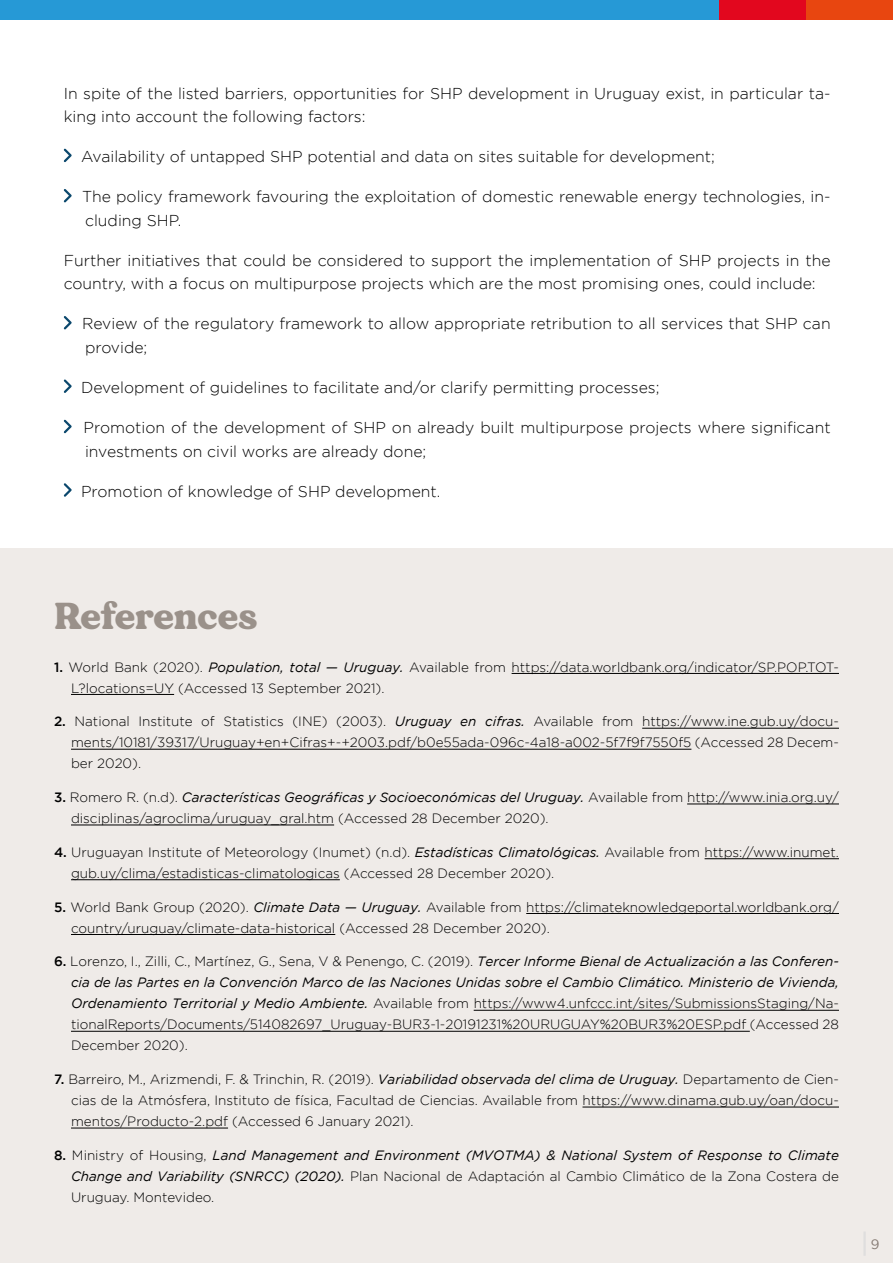
<style>
.page{position:relative;width:893px;height:1263px;background:#fff}
.page>*{position:absolute;margin:0;border:0;box-sizing:border-box;transform-origin:0 0}
.t1{font:37.5px "MADE Dillan";color:#9a918a}
.t2{font:300 15.75px/23.2px "Gotham";color:#000}
.t3{font:300 13.5px/21px "Gotham";color:#000}
.t4{font:italic 13.5px/21px "Gotham";color:#000;text-align:justify}
.t5{font:13.5px "Gotham";color:#827770}
.s1{font-weight:500}
.s2{font-weight:400;font-style:italic}
.s3{font-weight:500;font-style:normal}
.s4{font-weight:300;font-style:normal}
</style>
<div class="page">
<div style="left:0;top:549px;width:893px;height:714px;background:#efebe8"></div>
<hr style="left:863px;top:1231px;width:3px;height:25px;background:#dfdede">
<hr style="left:512px;top:673px;width:327px;height:1px;background:#000">
<hr style="left:71px;top:694px;width:103px;height:1px;background:#000">
<hr style="left:642px;top:728px;width:197px;height:1px;background:#000">
<hr style="left:71px;top:749px;width:620px;height:1px;background:#000">
<hr style="left:687px;top:804px;width:152px;height:1px;background:#000">
<hr style="left:71px;top:825px;width:263px;height:1px;background:#000">
<hr style="left:705px;top:858px;width:134px;height:1px;background:#000">
<hr style="left:71px;top:879px;width:269px;height:1px;background:#000">
<hr style="left:526px;top:913px;width:313px;height:1px;background:#000">
<hr style="left:71px;top:934px;width:264px;height:1px;background:#000">
<hr style="left:474px;top:1010px;width:365px;height:1px;background:#000">
<hr style="left:71px;top:1031px;width:679px;height:1px;background:#000">
<hr style="left:582px;top:1107px;width:257px;height:1px;background:#000">
<hr style="left:71px;top:1128px;width:157px;height:1px;background:#000">
<div style="left:0;top:0;width:719px;height:19px;background:#2699d6"></div>
<div style="left:806px;top:0;width:87px;height:19px;background:#e84610"></div>
<div style="left:719px;top:0;width:87px;height:19px;background:#e2071e"></div>
<svg style="left:63px;top:148px;width:9px;height:14px"></svg>
<svg style="left:63px;top:189px;width:9px;height:14px"></svg>
<svg style="left:63px;top:316px;width:9px;height:14px"></svg>
<svg style="left:63px;top:379px;width:9px;height:14px"></svg>
<svg style="left:63px;top:419px;width:9px;height:15px"></svg>
<svg style="left:63px;top:483px;width:9px;height:14px"></svg>
<p class="t2" style="left:64px;top:81px;width:768px">In spite of the listed barriers, opportunities for SHP development in Uruguay exist, in particular ta&shy;king into account the following factors:</p>
<p class="t2" style="left:81px;top:145px;width:635px">Availability of untapped SHP potential and data on sites suitable for development;</p>
<p class="t2" style="left:82px;top:185px;width:750px">The policy framework favouring the exploitation of domestic renewable energy technologies, in&shy;cluding SHP.</p>
<p class="t2" style="left:64px;top:249px;width:768px">Further initiatives that could be considered to support the implementation of SHP projects in the country, with a focus on multipurpose projects which are the most promising ones, could include:</p>
<p class="t2" style="left:82px;top:312px;width:750px">Review of the regulatory framework to allow appropriate retribution to all services that SHP can provide;</p>
<p class="t2" style="left:81px;top:376px;width:580px">Development of guidelines to facilitate and/or clarify permitting processes;</p>
<p class="t2" style="left:84px;top:416px;width:748px">Promotion of the development of SHP on already built multipurpose projects where significant investments on civil works are already done;</p>
<p class="t2" style="left:81px;top:479px;width:361px">Promotion of knowledge of SHP development.</p>
<p class="t1" style="left:54px;top:593px;width:205px">References</p>
<p class="t3" style="left:71px;top:656px;width:769px;text-indent:-17px"><span class="s1">1.</span> World Bank (2020). <span class="s2">Population, total — Uruguay.</span> Available from https://data.worldbank.org/indicator/SP.POP.TOT-<br>L?locations=UY (Accessed 13 September 2021).</p>
<p class="t3" style="left:71px;top:711px;width:769px;text-align:justify;text-indent:-17px"><span class="s1">2.</span> National Institute of Statistics (INE) (2003). <span class="s2">Uruguay en cifras.</span> Available from https://www.ine.gub.uy/docu&shy;ments/10181/39317/Uruguay+en+Cifras+-+2003.pdf/b0e55ada-096c-4a18-a002-5f7f9f7550f5 (Accessed 28 Decem&shy;ber 2020).</p>
<p class="t3" style="left:71px;top:787px;width:769px;text-indent:-17px"><span class="s1">3.</span> Romero R. (n.d). <span class="s2">Características Geográficas y Socioeconómicas del Uruguay.</span> Available from http://www.inia.org.uy/ disciplinas/agroclima/uruguay_gral.htm (Accessed 28 December 2020).</p>
<p class="t3" style="left:71px;top:841px;width:769px;text-indent:-17px"><span class="s1">4.</span> Uruguayan Institute of Meteorology (Inumet) (n.d). <span class="s2">Estadísticas Climatológicas.</span> Available from https://www.inumet. gub.uy/clima/estadisticas-climatologicas (Accessed 28 December 2020).</p>
<p class="t3" style="left:71px;top:896px;width:769px;text-indent:-17px"><span class="s1">5.</span> World Bank Group (2020). <span class="s2">Climate Data — Uruguay.</span> Available from https://climateknowledgeportal.worldbank.org/ country/uruguay/climate-data-historical (Accessed 28 December 2020).</p>
<p class="t3" style="left:71px;top:951px;width:769px;text-align:justify;text-indent:-17px"><span class="s1">6.</span> Lorenzo, I., Zilli, C., Martínez, G., Sena, V &amp; Penengo, C. (2019). <span class="s2">Tercer Informe Bienal de Actualización a las Conferen&shy;cia de las Partes en la Convención Marco de las Naciones Unidas sobre el Cambio Climático. Ministerio de Vivienda, Ordenamiento Territorial y Medio Ambiente.</span> Available from https://www4.unfccc.int/sites/SubmissionsStaging/Na&shy;tionalReports/Documents/514082697_Uruguay-BUR3-1-20191231%20URUGUAY%20BUR3%20ESP.pdf (Accessed 28<br>December 2020).</p>
<p class="t3" style="left:71px;top:1069px;width:769px;text-align:justify;text-indent:-17px"><span class="s1">7.</span> Barreiro, M., Arizmendi, F. &amp; Trinchin, R. (2019). <span class="s2">Variabilidad observada del clima de Uruguay.</span> Departamento de Cien&shy;cias de la Atmósfera, Instituto de física, Facultad de Ciencias. Available from https://www.dinama.gub.uy/oan/docu&shy;mentos/Producto-2.pdf (Accessed 6 January 2021).</p>
<p class="t4" style="left:71px;top:1145px;width:769px;text-indent:-17px"><span class="s3">8.</span> <span class="s4">Ministry of Housing,</span> Land Management and Environment (MVOTMA) &amp; National System of Response to Climate Change and Variability (SNRCC) (2020). <span class="s4">Plan Nacional de Adaptación al Cambio Climático de la Zona Costera de Uruguay. Montevideo.</span></p>
<p class="t5" style="left:871px;top:1236px;width:10px">9</p>
</div>
